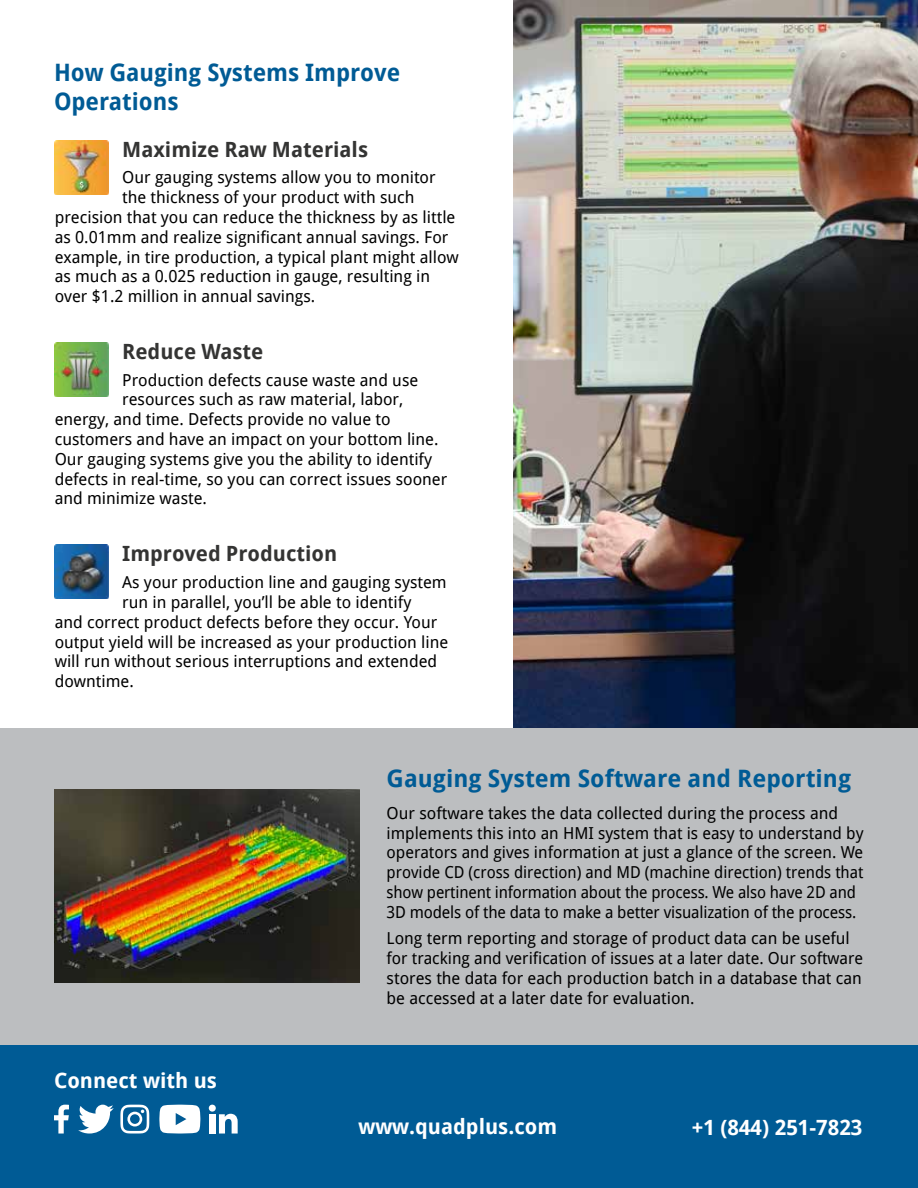
<style>
.page{position:relative;width:918px;height:1188px;background:#fff}
.page>*{position:absolute;margin:0;border:0;box-sizing:border-box;transform-origin:0 0}
.t1{font:700 24px/28.8px "Droid Sans";color:#005b95}
.t2{font:700 21px "Droid Sans";color:#343433}
.t3{font:700 21px "Droid Sans";color:#fff}
.t4{font:16.5px/19.8px "Droid Sans";color:#000}
</style>
<div class="page">
<img style="left:513px;top:0;width:405px;height:728px">
<div style="left:0;top:1045px;width:918px;height:143px;background:#005b95"></div>
<div style="left:0;top:728px;width:918px;height:316px;background:#bcbec0"></div>
<svg style="left:54px;top:1105px;width:15px;height:29px"></svg>
<svg style="left:120px;top:1105px;width:29px;height:29px"></svg>
<div style="left:209px;top:1114px;width:6px;height:20px;background:#fff"></div>
<div style="left:209px;top:1105px;width:7px;height:7px;background:#fff;border-radius:50%"></div>
<svg style="left:219px;top:1114px;width:19px;height:20px"></svg>
<svg style="left:78px;top:1105px;width:36px;height:29px"></svg>
<svg style="left:159px;top:1105px;width:41px;height:29px"></svg>
<img style="left:54px;top:790px;width:306px;height:192px">
<img style="left:55px;top:343px;width:54px;height:54px">
<img style="left:55px;top:141px;width:54px;height:54px">
<img style="left:55px;top:545px;width:54px;height:54px">
<h1 class="t1" style="left:54px;top:59px;width:348px">How Gauging Systems Improve<br>Operations</h1>
<p class="t2" style="left:122px;top:137px;width:247px">Maximize Raw Materials</p>
<p class="t4" style="left:122px;top:168px;width:315px">Our gauging systems allow you to monitor</p>
<p class="t4" style="left:122px;top:188px;width:294px">the thickness of your product with such</p>
<p class="t4" style="left:55px;top:207px;width:402px">precision that you can reduce the thickness by as little</p>
<p class="t4" style="left:55px;top:227px;width:395px">as 0.01mm and realize significant annual savings. For</p>
<p class="t4" style="left:55px;top:247px;width:406px">example, in tire production, a typical plant might allow</p>
<p class="t4" style="left:55px;top:267px;width:377px">as much as a 0.025 reduction in gauge, resulting in</p>
<p class="t4" style="left:55px;top:287px;width:262px">over $1.2 million in annual savings.</p>
<p class="t2" style="left:122px;top:339px;width:143px">Reduce Waste</p>
<p class="t4" style="left:122px;top:370px;width:298px">Production defects cause waste and use</p>
<p class="t4" style="left:122px;top:390px;width:283px">resources such as raw material, labor,</p>
<p class="t4" style="left:55px;top:410px;width:337px">energy, and time. Defects provide no value to</p>
<p class="t4" style="left:55px;top:429px;width:385px">customers and have an impact on your bottom line.</p>
<p class="t4" style="left:55px;top:449px;width:379px">Our gauging systems give you the ability to identify</p>
<p class="t4" style="left:55px;top:469px;width:394px">defects in real-time, so you can correct issues sooner</p>
<p class="t4" style="left:55px;top:489px;width:154px">and minimize waste.</p>
<p class="t2" style="left:122px;top:541px;width:217px">Improved Production</p>
<p class="t4" style="left:122px;top:573px;width:326px">As your production line and gauging system</p>
<p class="t4" style="left:122px;top:592px;width:291px">run in parallel, you’ll be able to identify</p>
<p class="t4" style="left:55px;top:612px;width:384px">and correct product defects before they occur. Your</p>
<p class="t4" style="left:55px;top:632px;width:395px">output yield will be increased as your production line</p>
<p class="t4" style="left:55px;top:652px;width:384px">will run without serious interruptions and extended</p>
<p class="t4" style="left:55px;top:672px;width:81px">downtime.</p>
<h1 class="t1" style="left:387px;top:764px;width:466px">Gauging System Software and Reporting</h1>
<p class="t3" style="left:54px;top:1068px;width:165px">Connect with us</p>
<p class="t4" style="left:387px;top:803px;width:478px">Our software takes the data collected during the process and implements this into an HMI system that is easy to understand by operators and gives information at just a glance of the screen. We provide CD (cross direction) and MD (machine direction) trends that show pertinent information about the process. We also have 2D and 3D models of the data to make a better visualization of the process.</p>
<p class="t4" style="left:387px;top:929px;width:478px">Long term reporting and storage of product data can be useful for tracking and verification of issues at a later date. Our software stores the data for each production batch in a database that can be accessed at a later date for evaluation.</p>
<p class="t3" style="left:358px;top:1114px;width:200px">www.quadplus.com</p>
<p class="t3" style="left:692px;top:1115px;width:172px">+1 (844) 251-7823</p>
</div>
